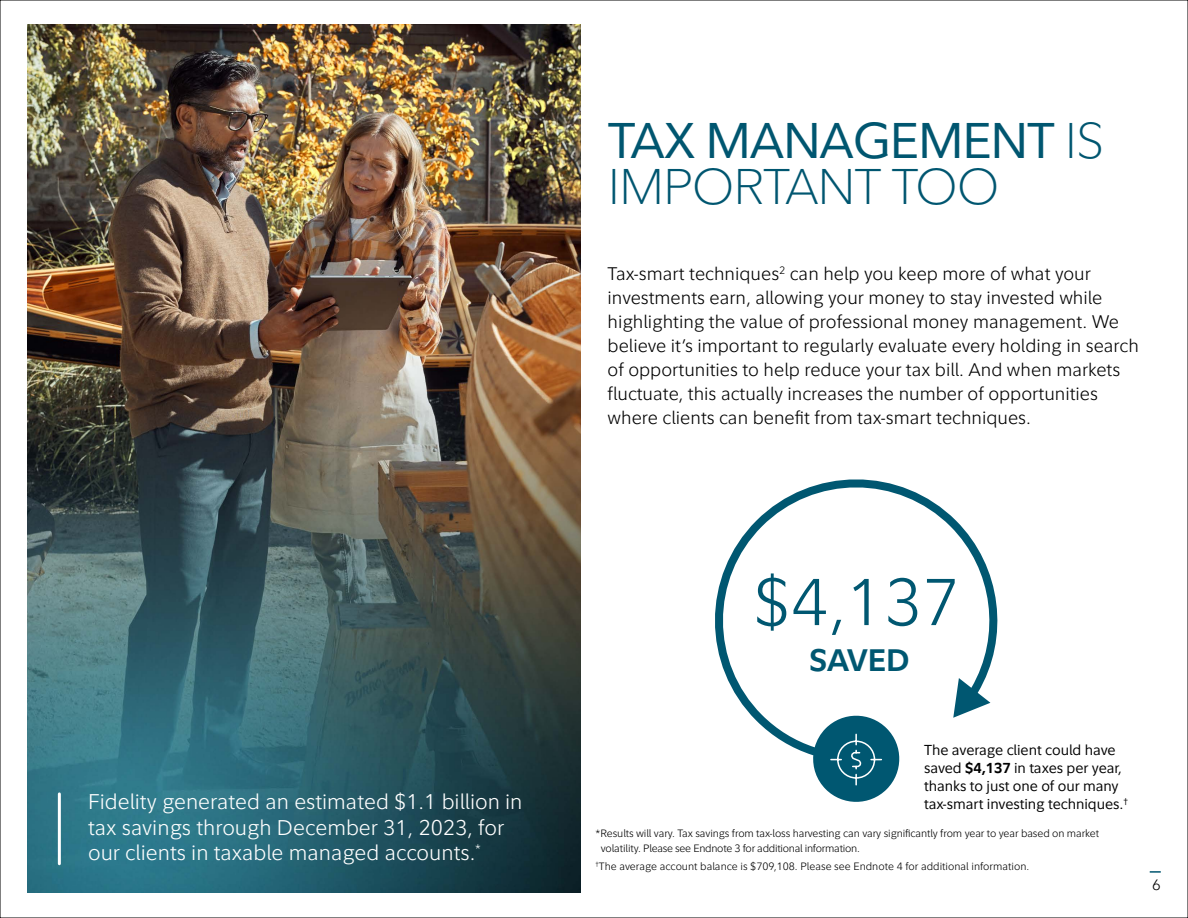
<style>
.page{position:relative;width:1188px;height:918px;background:#fff}
.page>*{position:absolute;margin:0;border:0;box-sizing:border-box;transform-origin:0 0}
.t1{font:300 65.25px "Fidelity Sans 2.0";color:#005771}
.t2{font:200 49.5px/46.5px "Fidelity Sans 2.0";letter-spacing:-.025em;color:#005670}
.t3{font:700 30.75px "Fidelity Sans 2.0";letter-spacing:-.005em;color:#005771}
.t4{font:300 21px/25.5px "Fidelity Sans 2.0";color:#fff}
.t5{font:300 18px/24px "Fidelity Sans 2.0";color:#000}
.t6{font:300 14.85px "Fidelity Sans 2.0";color:#000}
.t7{font:14.25px/18px "Fidelity Sans 2.0";letter-spacing:-.005em;color:#000}
.t8{font:300 10.5px/15px "Fidelity Sans 2.0";letter-spacing:-.01em;color:#000}
.s1{font-weight:400}
.s2{font-weight:700}
</style>
<div class="page">
<img style="left:28px;top:25px;width:552px;height:867px">
<svg style="left:1150px;top:871px;width:11px;height:2px"></svg>
<hr style="left:58px;top:794px;width:3px;height:70px;background:#fff">
<svg style="left:715px;top:479px;width:283px;height:323px"></svg>
<svg style="left:829px;top:733px;width:54px;height:53px;background:#1a687f"></svg>
<p class="t4" style="left:88px;top:790px;width:436px">Fidelity generated an estimated $1.1 billion in tax savings through December 31, 2023, for our clients in taxable managed accounts.<sup>*</sup></p>
<h2 class="t2" style="left:608px;top:119px;width:498px"><span class="s1">TAX MANAGEMENT</span> IS<br>IMPORTANT TOO</h2>
<p class="t5" style="left:608px;top:262px;width:533px">Tax-smart techniques<sup>2</sup> can help you keep more of what your investments earn, allowing your money to stay invested while highlighting the value of professional money management. We believe it’s important to regularly evaluate every holding in search of opportunities to help reduce your tax bill. And when markets fluctuate, this actually increases the number of opportunities where clients can benefit from tax-smart techniques.</p>
<h1 class="t1" style="left:753px;top:562px;width:208px">$4,137</h1>
<h3 class="t3" style="left:809px;top:641px;width:102px">SAVED</h3>
<p class="t7" style="left:924px;top:741px;width:205px">The average client could have saved <span class="s2">$4,137</span> in taxes per year, thanks to just one of our many tax-smart investing techniques.<sup>†</sup></p>
<p class="t8" style="left:601px;top:826px;width:500px;text-indent:-5px">*Results will vary. Tax savings from tax-loss harvesting can vary significantly from year to year based on market volatility. Please see Endnote 3 for additional information.</p>
<p class="t8" style="left:596px;top:859px;width:435px"><sup>†</sup>The average account balance is $709,108. Please see Endnote 4 for additional information.</p>
<p class="t6" style="left:1152px;top:876px;width:10px">6</p>
</div>
